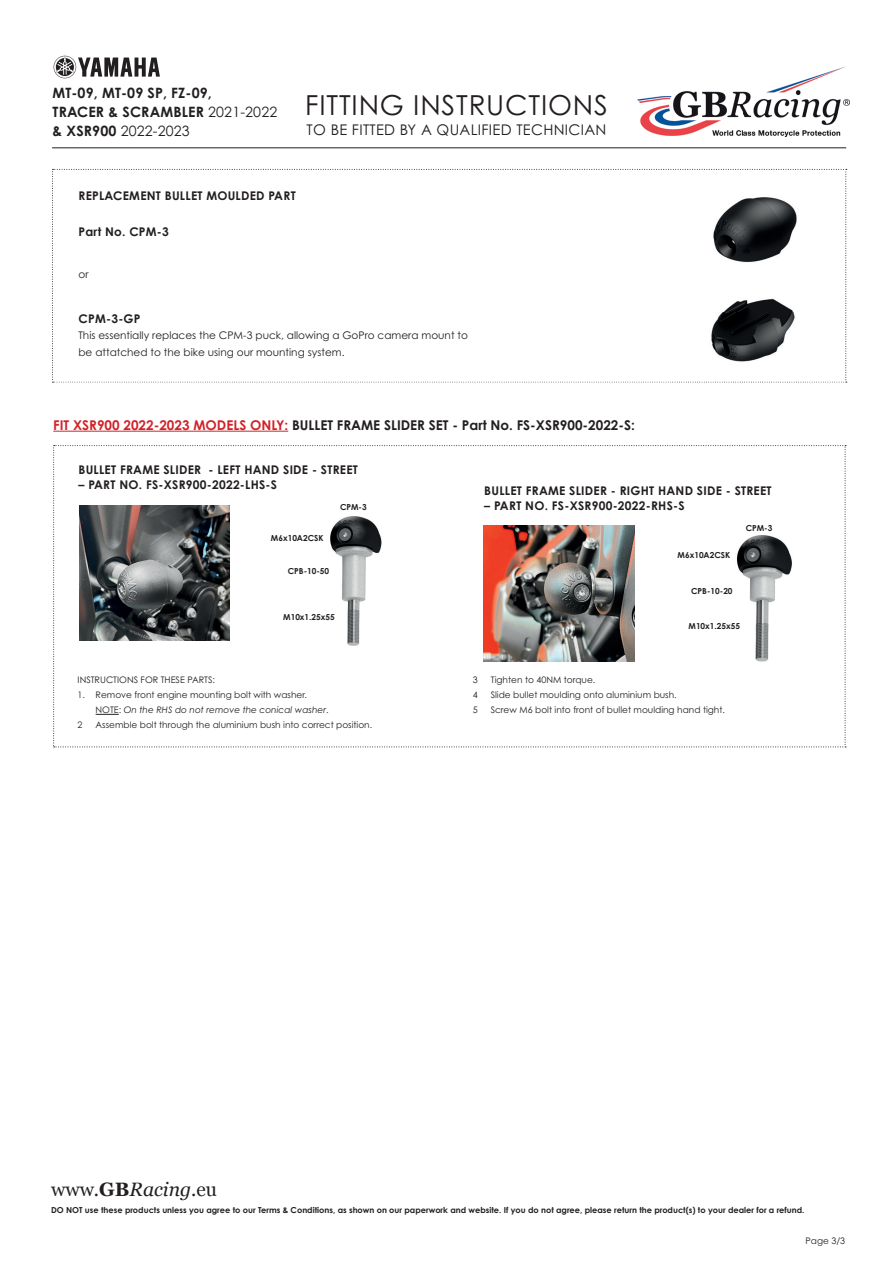
<style>
.page{position:relative;width:893px;height:1263px;background:#fff}
.page>*{position:absolute;margin:0;border:0;box-sizing:border-box;transform-origin:0 0}
.t1{font:27.6px "Century Gothic Pro";letter-spacing:.03em;color:#231f20}
.t2{font:19.35px "Georgia";color:#231f20}
.t3{font:14.7px "Century Gothic Pro";letter-spacing:.02em;color:#231f20}
.t4{font:700 14.25px/18.8px "Century Gothic Pro";letter-spacing:.01em;color:#231f20}
.t5{font:700 13.5px "Century Gothic Pro";color:#231f20}
.t6{font:700 12px "Century Gothic Pro";letter-spacing:.02em;color:#231f20}
.t7{font:10.5px/16.5px "Century Gothic Pro";color:#231f20}
.t8{font:9px "Century Gothic Pro";color:#231f20}
.t9{font:italic 9px "Century Gothic Pro";color:#231f20}
.t10{font:700 8.25px "Century Gothic Pro";color:#231f20}
.s1{font-weight:400}
.s2{color:#d1232a}
.s3{font-style:normal}
.s4{font-weight:700}
.s5{font-style:italic}
</style>
<div class="page">
<svg style="left:53px;top:445px;width:793px;height:302px"></svg>
<hr style="left:53px;top:431px;width:235px;height:1px;background:#d1232a">
<img style="left:321px;top:516px;width:70px;height:137px">
<img style="left:79px;top:505px;width:151px;height:135px">
<svg style="left:54px;top:56px;width:106px;height:22px"></svg>
<hr style="left:52px;top:147px;width:794px;height:1px;background:#231f20">
<img style="left:637px;top:67px;width:213px;height:70px">
<svg style="left:52px;top:169px;width:795px;height:214px"></svg>
<img style="left:680px;top:189px;width:130px;height:100px">
<img style="left:673px;top:269px;width:131px;height:114px">
<img style="left:749px;top:382px;width:54px;height:1px">
<img style="left:680px;top:269px;width:124px;height:20px">
<h3 class="t4" style="left:53px;top:84px;width:226px">MT-09, MT-09 SP, FZ-09,<br>TRACER &amp; SCRAMBLER <span class="s1">2021-2022 </span>&amp; XSR900 <span class="s1">2022-2023</span></h3>
<h1 class="t1" style="left:305px;top:88px;width:304px">FITTING INSTRUCTIONS</h1>
<h3 class="t3" style="left:307px;top:120px;width:301px">TO BE FITTED BY A QUALIFIED TECHNICIAN</h3>
<h3 class="t6" style="left:78px;top:188px;width:219px">REPLACEMENT BULLET MOULDED PART</h3>
<h3 class="t6" style="left:78px;top:224px;width:92px">Part No. CPM-3</h3>
<p class="t7" style="left:78px;top:266px;width:12px">or</p>
<h3 class="t6" style="left:78px;top:311px;width:64px">CPM-3-GP</h3>
<p class="t7" style="left:78px;top:327px;width:391px">This essentially replaces the CPM-3 puck, allowing a GoPro camera mount to be attatched to the bike using our mounting system.</p>
<h3 class="t5" style="left:53px;top:416px;width:583px"><span class="s2">FIT XSR900 2022-2023 MODELS ONLY:</span> BULLET FRAME SLIDER SET - Part No. FS-XSR900-2022-S:</h3>
<h3 class="t6" style="left:78px;top:462px;width:281px">BULLET FRAME SLIDER - LEFT HAND SIDE - STREET</h3>
<h3 class="t6" style="left:78px;top:477px;width:200px">– PART NO. FS-XSR900-2022-LHS-S</h3>
<h3 class="t6" style="left:484px;top:483px;width:289px">BULLET FRAME SLIDER - RIGHT HAND SIDE - STREET</h3>
<h3 class="t6" style="left:484px;top:498px;width:202px">– PART NO. FS-XSR900-2022-RHS-S</h3>
<p class="t10" style="left:340px;top:502px;width:28px">CPM-3</p>
<p class="t10" style="left:271px;top:533px;width:54px">M6x10A2CSK</p>
<p class="t10" style="left:288px;top:566px;width:43px">CPB-10-50</p>
<p class="t10" style="left:283px;top:612px;width:53px">M10x1.25x55</p>
<p class="t8" style="left:78px;top:675px;width:139px">INSTRUCTIONS FOR THESE PARTS:</p>
<p class="t8" style="left:78px;top:690px;width:231px">1. Remove front engine mounting bolt with washer.</p>
<p class="t9" style="left:96px;top:705px;width:234px"><span class="s3">NOTE:</span> On the RHS do not remove the conical washer<span class="s3">.</span></p>
<p class="t8" style="left:78px;top:720px;width:6px">2</p>
<p class="t8" style="left:96px;top:720px;width:278px">Assemble bolt through the aluminium bush into correct position.</p>
<p class="t10" style="left:678px;top:550px;width:54px">M6x10A2CSK</p>
<p class="t10" style="left:691px;top:586px;width:43px">CPB-10-20</p>
<p class="t10" style="left:746px;top:522px;width:28px">CPM-3</p>
<p class="t10" style="left:688px;top:621px;width:53px">M10x1.25x55</p>
<p class="t8" style="left:473px;top:675px;width:6px">3</p>
<p class="t8" style="left:491px;top:675px;width:106px">Tighten to 40NM torque.</p>
<p class="t8" style="left:473px;top:690px;width:6px">4</p>
<p class="t8" style="left:491px;top:690px;width:188px">Slide bullet moulding onto aluminium bush.</p>
<p class="t8" style="left:473px;top:705px;width:6px">5</p>
<p class="t8" style="left:491px;top:705px;width:236px">Screw M6 bolt into front of bullet moulding hand tight.</p>
<h2 class="t2" style="left:51px;top:1175px;width:167px">www.<span class="s4">GB</span><span class="s5">Racing</span>.eu</h2>
<p class="t10" style="left:51px;top:1205px;width:755px">DO NOT use these products unless you agree to our Terms &amp; Conditions, as shown on our paperwork and website. If you do not agree, please return the product(s) to your dealer for a refund.</p>
<p class="t8" style="left:805px;top:1235px;width:41px">Page 3/3</p>
</div>
